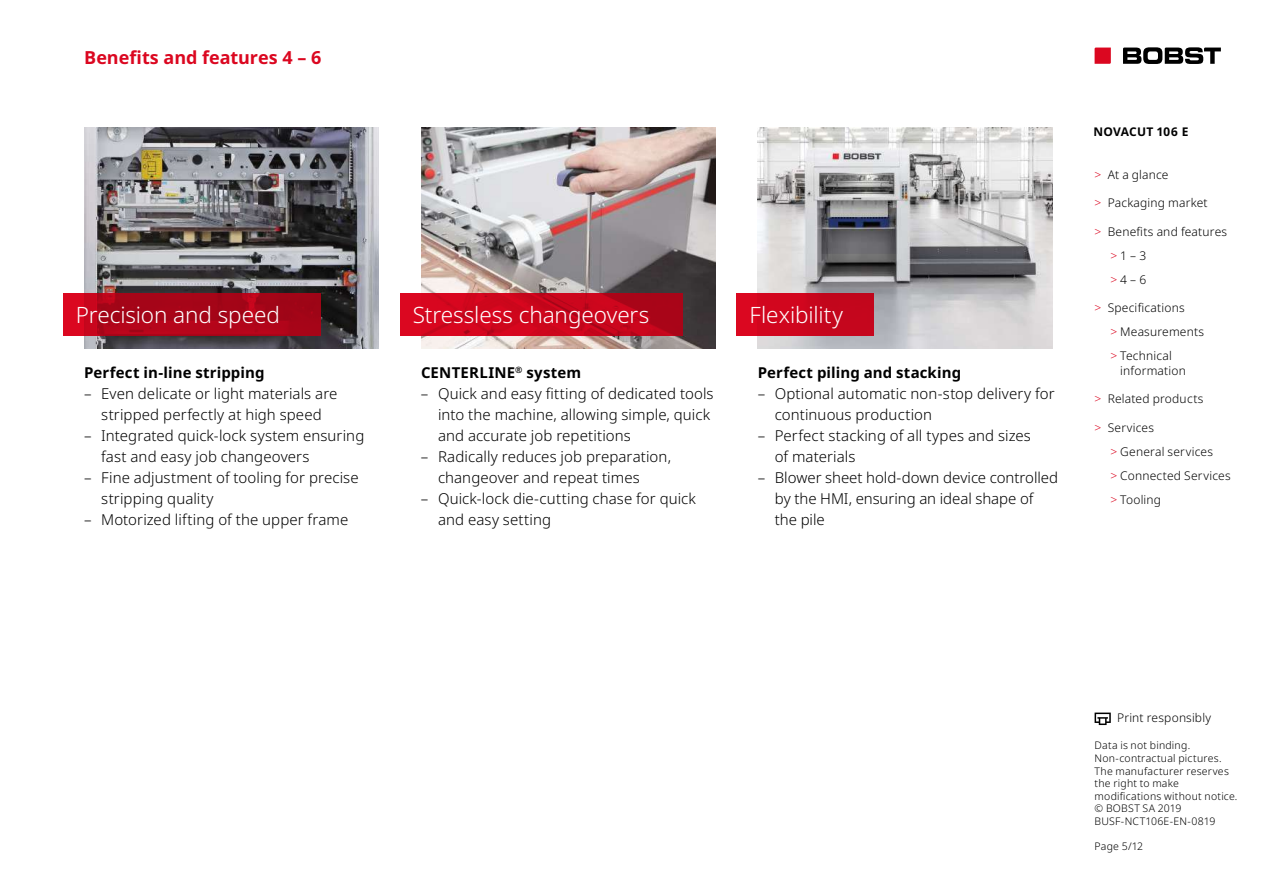
<style>
.page{position:relative;width:1263px;height:893px;background:#fff}
.page>*{position:absolute;margin:0;border:0;box-sizing:border-box;transform-origin:0 0}
.t1{font:300 22.5px "Noto Sans";letter-spacing:-.005em;color:#fff}
.t2{font:700 18px "Noto Sans";color:#db0720}
.t3{font:300 15px/21px "Noto Sans";letter-spacing:.005em;color:#000}
.t4{font:700 15px "Noto Sans";letter-spacing:.005em;color:#000}
.t5{font:300 12px/24px "Noto Sans";letter-spacing:.015em;color:#000}
.t6{font:700 12px "Noto Sans";letter-spacing:.02em;color:#000}
.t7{font:300 10.5px/12.6px "Noto Sans";letter-spacing:.02em;color:#000}
.s1{color:#db0720}
</style>
<div class="page">
<svg style="left:1094px;top:48px;width:17px;height:16px"></svg>
<svg style="left:1123px;top:47px;width:98px;height:17px"></svg>
<svg style="left:1094px;top:713px;width:17px;height:12px"></svg>
<img style="left:84px;top:128px;width:295px;height:221px">
<img style="left:758px;top:128px;width:294px;height:221px">
<img style="left:421px;top:128px;width:295px;height:221px">
<svg style="left:63px;top:294px;width:257px;height:42px;background:#af0519"></svg>
<div style="left:737px;top:294px;width:137px;height:42px;background:linear-gradient(to right,#da061f,#bf061c)"></div>
<svg style="left:400px;top:294px;width:282px;height:42px;background:#c9051c"></svg>
<p class="t2" style="left:84px;top:45px;width:239px">Benefits and features 4 – 6</p>
<h1 class="t1" style="left:76px;top:299px;width:206px">Precision and speed</h1>
<h1 class="t1" style="left:413px;top:299px;width:238px">Stressless changeovers</h1>
<h1 class="t1" style="left:749px;top:299px;width:95px">Flexibility</h1>
<p class="t4" style="left:84px;top:362px;width:182px">Perfect in-line stripping</p>
<p class="t3" style="left:84px;top:384px;width:255px;text-align:center">– Even delicate or light materials are stripped perfectly at high speed</p>
<p class="t3" style="left:101px;top:426px;width:265px;text-indent:-17px">– Integrated quick-lock system ensuring fast and easy job changeovers</p>
<p class="t3" style="left:101px;top:468px;width:259px;text-indent:-17px">– Fine adjustment of tooling for precise stripping quality</p>
<p class="t3" style="left:84px;top:510px;width:266px">– Motorized lifting of the upper frame</p>
<p class="t4" style="left:421px;top:362px;width:162px">CENTERLINE<sup>®</sup> system</p>
<p class="t3" style="left:438px;top:384px;width:277px;text-indent:-17px">– Quick and easy fitting of dedicated tools into the machine, allowing simple, quick and accurate job repetitions</p>
<p class="t3" style="left:438px;top:447px;width:235px;text-indent:-17px">– Radically reduces job preparation, changeover and repeat times</p>
<p class="t3" style="left:438px;top:489px;width:259px;text-indent:-17px">– Quick-lock die-cutting chase for quick and easy setting</p>
<p class="t4" style="left:758px;top:362px;width:205px">Perfect piling and stacking</p>
<p class="t3" style="left:775px;top:384px;width:281px;text-indent:-17px">– Optional automatic non-stop delivery for continuous production</p>
<p class="t3" style="left:775px;top:426px;width:257px;text-indent:-17px">– Perfect stacking of all types and sizes of materials</p>
<p class="t3" style="left:775px;top:468px;width:285px;text-indent:-17px">– Blower sheet hold-down device controlled by the HMI, ensuring an ideal shape of the pile</p>
<p class="t6" style="left:1093px;top:123px;width:96px">NOVACUT 106 E</p>
<p class="t5" style="left:1094px;top:163px;width:76px"><span class="s1">&gt;</span> At a glance</p>
<p class="t5" style="left:1094px;top:191px;width:115px"><span class="s1">&gt;</span> Packaging market</p>
<p class="t5" style="left:1110px;top:220px;width:118px;text-indent:-16px"><span class="s1">&gt;</span> Benefits and features <span class="s1">&gt;</span> 1 – 3<br><span class="s1">&gt;</span> 4 – 6</p>
<p class="t5" style="left:1110px;top:296px;width:95px;text-indent:-16px"><span class="s1">&gt;</span> Specifications<br><span class="s1">&gt;</span> Measurements <span class="s1">&gt;</span> Technical</p>
<p class="t5" style="left:1120px;top:359px;width:67px">information</p>
<p class="t5" style="left:1094px;top:387px;width:110px"><span class="s1">&gt;</span> Related products</p>
<p class="t5" style="left:1110px;top:416px;width:122px;text-indent:-16px"><span class="s1">&gt;</span> Services<br><span class="s1">&gt;</span> General services<br><span class="s1">&gt;</span> Connected Services <span class="s1">&gt;</span> Tooling</p>
<p class="t5" style="left:1117px;top:706px;width:95px">Print responsibly</p>
<p class="t7" style="left:1094px;top:739px;width:144px">Data is not binding.<br>Non-contractual pictures.<br>The manufacturer reserves the right to make modifications without notice. © BOBST SA 2019<br>BUSF-NCT106E-EN-0819</p>
<p class="t7" style="left:1094px;top:841px;width:50px">Page 5/12</p>
</div>
